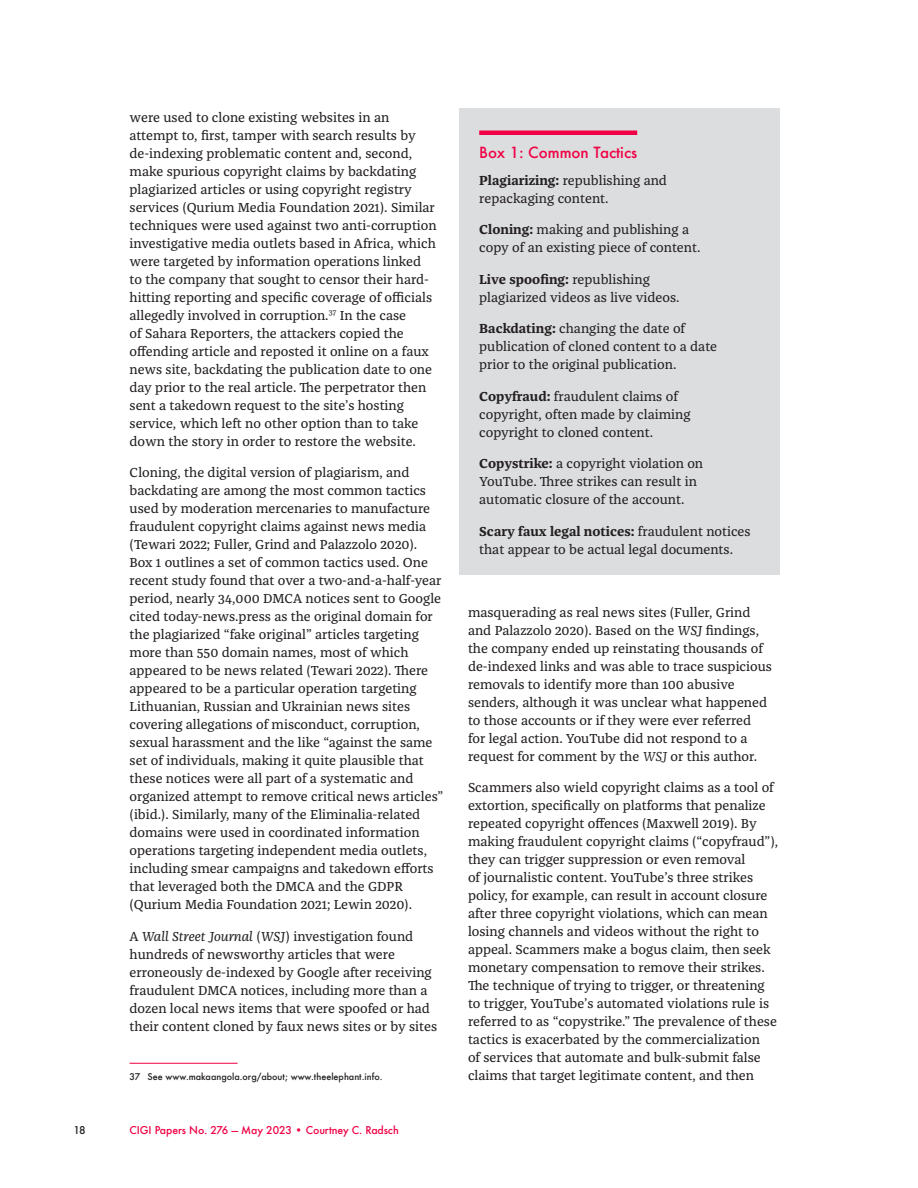
<style>
.page{position:relative;width:918px;height:1188px;background:#fff}
.page>*{position:absolute;margin:0;border:0;box-sizing:border-box;transform-origin:0 0}
.CIGI_Figure_Heading{font:500 15px "Futura";color:#f00044}
.CIGI_Body{font:13.5px/18px "Franziska Pro";color:#231f20}
.t1{font:500 10.5px "Futura";letter-spacing:-.01em;color:#f00044}
.t2{font:500 10.5px "Futura";color:#231f20}
.CIGI_Footnote{font:500 9px "Futura";color:#231f20}
.s1{font-style:italic}
.s2{font-weight:700}
</style>
<div class="page">
<hr style="left:130px;top:1063px;width:108px;height:1px;background:#f00044">
<div style="left:459px;top:108px;width:320px;height:467px;background:#dcdddf"></div>
<div style="left:479px;top:130px;width:158px;height:5px;background:#f00044"></div>
<p class="CIGI_Body" style="left:130px;top:108px;width:309px">were used to clone existing websites in an attempt to, first, tamper with search results by de-indexing problematic content and, second, make spurious copyright claims by backdating plagiarized articles or using copyright registry services (Qurium Media Foundation 2021). Similar techniques were used against two anti-corruption investigative media outlets based in Africa, which were targeted by information operations linked to the company that sought to censor their hard&shy;hitting reporting and specific coverage of officials allegedly involved in corruption.<sup>37</sup> In the case<br>of Sahara Reporters, the attackers copied the offending article and reposted it online on a faux news site, backdating the publication date to one day prior to the real article. The perpetrator then sent a takedown request to the site’s hosting service, which left no other option than to take down the story in order to restore the website.</p>
<p class="CIGI_Body" style="left:130px;top:463px;width:315px">Cloning, the digital version of plagiarism, and backdating are among the most common tactics used by moderation mercenaries to manufacture fraudulent copyright claims against news media (Tewari 2022; Fuller, Grind and Palazzolo 2020).<br>Box 1 outlines a set of common tactics used. One recent study found that over a two-and-a-half-year period, nearly 34,000 DMCA notices sent to Google cited today-news.press as the original domain for the plagiarized “fake original” articles targeting more than 550 domain names, most of which appeared to be news related (Tewari 2022). There appeared to be a particular operation targeting Lithuanian, Russian and Ukrainian news sites covering allegations of misconduct, corruption, sexual harassment and the like “against the same set of individuals, making it quite plausible that these notices were all part of a systematic and organized attempt to remove critical news articles” (ibid.). Similarly, many of the Eliminalia-related domains were used in coordinated information operations targeting independent media outlets, including smear campaigns and takedown efforts that leveraged both the DMCA and the GDPR (Qurium Media Foundation 2021; Lewin 2020).</p>
<p class="CIGI_Body" style="left:130px;top:927px;width:309px">A <span class="s1">Wall Street Journal</span> (<span class="s1">WSJ</span>) investigation found hundreds of newsworthy articles that were erroneously de-indexed by Google after receiving fraudulent DMCA notices, including more than a dozen local news items that were spoofed or had their content cloned by faux news sites or by sites</p>
<p class="CIGI_Footnote" style="left:130px;top:1070px;width:255px">37 See www.makaangola.org/about; www.theelephant.info.</p>
<p class="t2" style="left:73px;top:1123px;width:14px">18</p>
<p class="t1" style="left:130px;top:1123px;width:271px">CIGI Papers No. 276 — May 2023 • Courtney C. Radsch</p>
<p class="CIGI_Figure_Heading" style="left:479px;top:142px;width:160px">Box 1: Common Tactics</p>
<p class="CIGI_Body" style="left:479px;top:171px;width:189px"><span class="s2">Plagiarizing:</span> republishing and repackaging content.</p>
<p class="CIGI_Body" style="left:479px;top:220px;width:223px"><span class="s2">Cloning:</span> making and publishing a copy of an existing piece of content.</p>
<p class="CIGI_Body" style="left:479px;top:270px;width:202px"><span class="s2">Live spoofing:</span> republishing plagiarized videos as live videos.</p>
<p class="CIGI_Body" style="left:479px;top:319px;width:239px"><span class="s2">Backdating:</span> changing the date of publication of cloned content to a date prior to the original publication.</p>
<p class="CIGI_Body" style="left:479px;top:387px;width:213px"><span class="s2">Copyfraud:</span> fraudulent claims of copyright, often made by claiming copyright to cloned content.</p>
<p class="CIGI_Body" style="left:479px;top:454px;width:225px"><span class="s2">Copystrike:</span> a copyright violation on<br>YouTube. Three strikes can result in automatic closure of the account.</p>
<p class="CIGI_Body" style="left:479px;top:522px;width:273px"><span class="s2">Scary faux legal notices:</span> fraudulent notices that appear to be actual legal documents.</p>
<p class="CIGI_Body" style="left:468px;top:603px;width:306px">masquerading as real news sites (Fuller, Grind and Palazzolo 2020). Based on the <span class="s1">WSJ</span> findings, the company ended up reinstating thousands of de-indexed links and was able to trace suspicious removals to identify more than 100 abusive senders, although it was unclear what happened to those accounts or if they were ever referred<br>for legal action. YouTube did not respond to a request for comment by the <span class="s1">WSJ</span> or this author.</p>
<p class="CIGI_Body" style="left:468px;top:778px;width:312px">Scammers also wield copyright claims as a tool of extortion, specifically on platforms that penalize repeated copyright offences (Maxwell 2019). By making fraudulent copyright claims (“copyfraud”), they can trigger suppression or even removal<br>of journalistic content. YouTube’s three strikes policy, for example, can result in account closure after three copyright violations, which can mean losing channels and videos without the right to appeal. Scammers make a bogus claim, then seek monetary compensation to remove their strikes.<br>The technique of trying to trigger, or threatening to trigger, YouTube’s automated violations rule is referred to as “copystrike.” The prevalence of these tactics is exacerbated by the commercialization<br>of services that automate and bulk-submit false claims that target legitimate content, and then</p>
</div>
